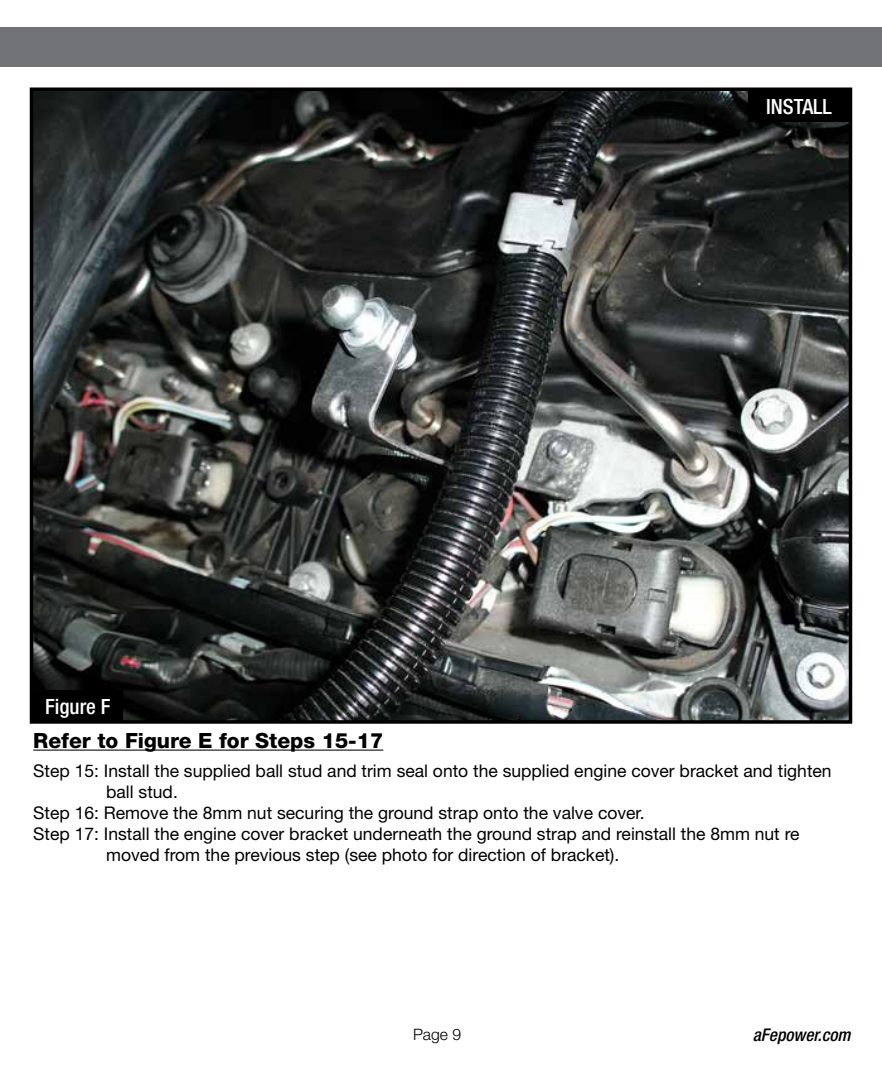
<style>
.page{position:relative;width:882px;height:1071px;background:#fff}
.page>*{position:absolute;margin:0;border:0;box-sizing:border-box;transform-origin:0 0}
.t1{font:800 21px "Helvetica Neue";color:#000}
.t2{font:500 condensed 21px "Helvetica Neue";color:#fff}
.t3{font:17.5px "Helvetica Neue";color:#000}
.t4{font:italic 500 condensed 17.5px "Helvetica Neue";color:#000}
.t5{font:300 15.75px "Helvetica Neue";color:#000}
</style>
<div class="page">
<img style="left:35px;top:93px;width:812px;height:626px">
<div style="left:30px;top:88px;width:822px;height:636px;border:4px solid #000"></div>
<div style="left:748px;top:89px;width:102px;height:33px;background:#000"></div>
<div style="left:33px;top:690px;width:90px;height:33px;background:#000"></div>
<div style="left:0;top:27px;width:882px;height:40px;background:#717275"></div>
<hr style="left:33px;top:750px;width:350px;height:1px;background:#000">
<p class="t2" style="left:45px;top:694px;width:67px">Figure F</p>
<p class="t2" style="left:766px;top:94px;width:67px">INSTALL</p>
<p class="t1" style="left:33px;top:728px;width:352px">Refer to Figure E for Steps 15-17</p>
<p class="t3" style="left:33px;top:760px;width:800px">Step 15: Install the supplied ball stud and trim seal onto the supplied engine cover bracket and tighten</p>
<p class="t3" style="left:106px;top:781px;width:73px">ball stud.</p>
<p class="t3" style="left:33px;top:802px;width:613px">Step 16: Remove the 8mm nut securing the ground strap onto the valve cover.</p>
<p class="t3" style="left:33px;top:823px;width:768px">Step 17: Install the engine cover bracket underneath the ground strap and reinstall the 8mm nut re</p>
<p class="t3" style="left:106px;top:844px;width:515px">moved from the previous step (see photo for direction of bracket).</p>
<p class="t5" style="left:413px;top:1024px;width:50px">Page 9</p>
<p class="t4" style="left:753px;top:1024px;width:99px">aFepower.com</p>
</div>
